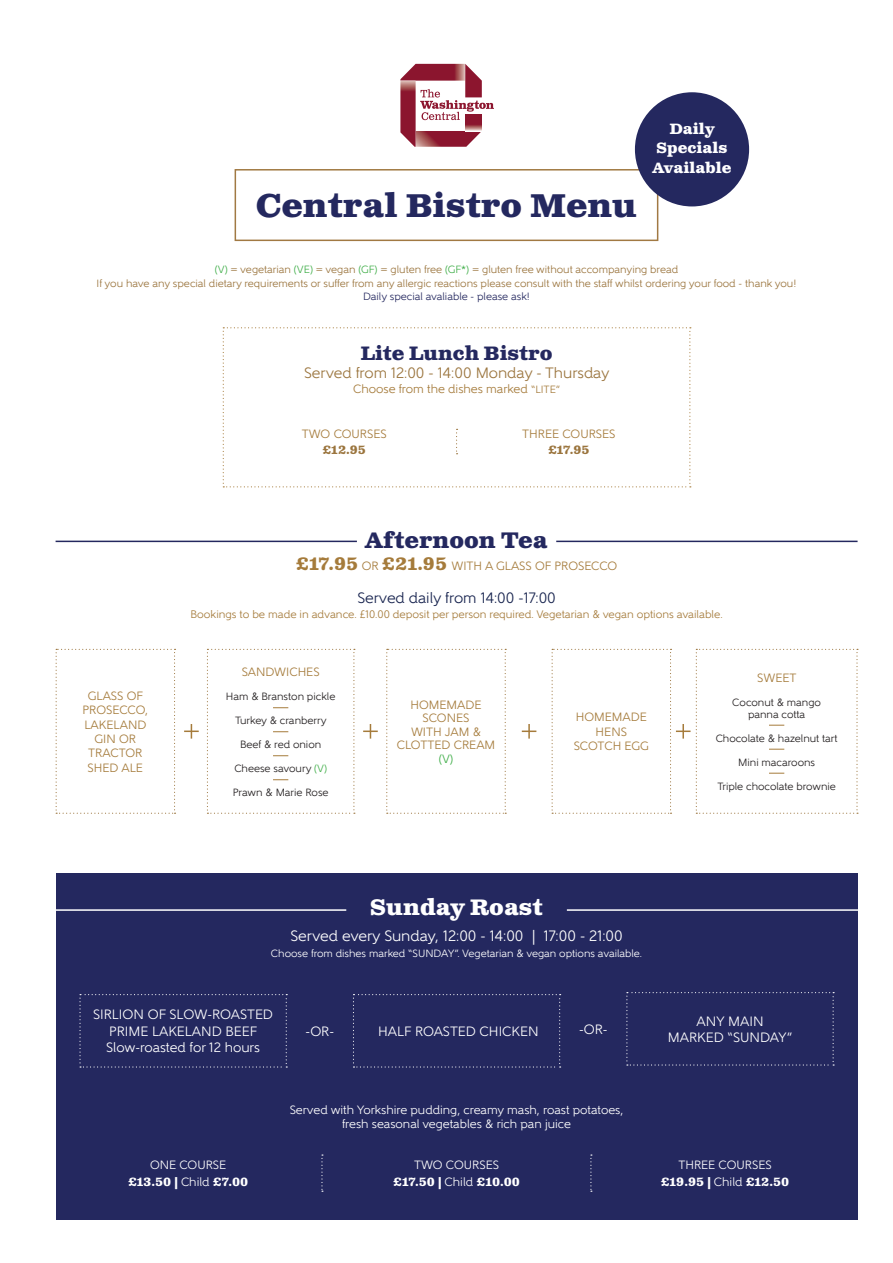
<style>
.page{position:relative;width:893px;height:1263px;background:#fff}
.page>*{position:absolute;margin:0;border:0;box-sizing:border-box;transform-origin:0 0}
.description{font:700 33px "Clarendon Text Pro";color:#24285f}
.t1{font:700 22.5px "Clarendon Text Pro";color:#24285f}
.t2{font:700 22.5px "Clarendon Text Pro";color:#fff}
.t3{font:700 19.5px "Clarendon Text Pro";color:#24285f}
.t4{font:15px "Gentleman 500";color:#fff}
.t5{font:15px "Gentleman 500";color:#9b753e}
.t6{font:15px "Gentleman 500";color:#18244f}
.t7{font:700 15px "Clarendon Text Pro";color:#fff}
.t8{font:13.5px "Gentleman 500";color:#fff}
.description-2{font:12px/14.4px "Gentleman 500";color:#a57b3b;text-align:center}
.t9{font:12px "Gentleman 500";color:#fff}
.t10{font:700 12px "Clarendon Text Pro";color:#fff}
.t11{font:700 12px "Clarendon Text Pro";color:#9b753e}
.t12{font:10.8px "Gentleman 500";color:#a57b3b}
.наме{font:10.5px "Gentleman 500";color:#9b753e}
.description-3{font:10.5px "Gentleman 500";color:#231f20}
.t13{font:10.5px "Gentleman 500";color:#fff}
.наме-2{font:10.5px "Gentleman 500";color:#24285f}
.s1{color:#40ae49}
.s2{font-size:10.5px}
.s3{font-family:"Clarendon Text Pro";font-weight:700;font-size:18px}
.s4{font-family:"Gentleman 500";font-weight:400}
</style>
<div class="page">
<div style="left:235px;top:169px;width:423px;height:72px;background:#fff;border:2px solid #a17943"></div>
<svg style="left:207px;top:649px;width:148px;height:165px"></svg>
<svg style="left:696px;top:649px;width:162px;height:165px"></svg>
<svg style="left:386px;top:649px;width:120px;height:165px"></svg>
<svg style="left:56px;top:649px;width:120px;height:165px"></svg>
<hr style="left:56px;top:541px;width:301px;height:1px;background:#24285f">
<hr style="left:556px;top:541px;width:302px;height:1px;background:#24285f">
<svg style="left:522px;top:724px;width:14px;height:15px"></svg>
<svg style="left:552px;top:649px;width:138px;height:165px"></svg>
<svg style="left:363px;top:724px;width:15px;height:15px"></svg>
<svg style="left:184px;top:724px;width:15px;height:15px"></svg>
<svg style="left:223px;top:327px;width:468px;height:160px"></svg>
<div style="left:56px;top:873px;width:802px;height:346px;background:#24285f"></div>
<svg style="left:321px;top:1154px;width:2px;height:38px"></svg>
<svg style="left:590px;top:1154px;width:2px;height:38px"></svg>
<hr style="left:0;top:909px;width:346px;height:2px;background:#fff">
<hr style="left:567px;top:909px;width:326px;height:2px;background:#fff">
<svg style="left:79px;top:994px;width:208px;height:73px"></svg>
<svg style="left:353px;top:994px;width:208px;height:73px"></svg>
<svg style="left:626px;top:992px;width:208px;height:73px"></svg>
<div style="left:635px;top:92px;width:114px;height:114px;background:#24285f;border-radius:50%"></div>
<img style="left:400px;top:64px;width:20px;height:17px">
<svg style="left:420px;top:64px;width:74px;height:56px"></svg>
<img style="left:416px;top:131px;width:65px;height:16px">
<img style="left:400px;top:81px;width:16px;height:66px">
<img style="left:465px;top:114px;width:17px;height:17px">
<p class="description" style="left:256px;top:186px;width:383px">Central Bistro Menu</p>
<p class="t7" style="left:669px;top:119px;width:47px">Daily</p>
<p class="t7" style="left:657px;top:139px;width:72px">Specials</p>
<p class="t7" style="left:652px;top:158px;width:81px">Available</p>
<p class="наме" style="left:215px;top:264px;width:465px"><span class="s1">(V)</span> = vegetarian <span class="s1">(VE)</span> = vegan <span class="s1">(GF)</span> = gluten free <span class="s1">(GF*)</span> = gluten free without accompanying bread</p>
<p class="наме" style="left:97px;top:277px;width:701px">If you have any special dietary requirements or suffer from any allergic reactions please consult with the staff whilst ordering your food - thank you!</p>
<p class="наме-2" style="left:363px;top:291px;width:168px">Daily special avaliable - please ask!</p>
<p class="t3" style="left:360px;top:342px;width:194px">Lite Lunch Bistro</p>
<p class="t5" style="left:304px;top:364px;width:307px">Served from 12:00 - 14:00 Monday - Thursday</p>
<p class="description-2" style="left:353px;top:382px;width:209px">Choose from the dishes marked <span class="s2">“LITE”</span></p>
<p class="description-2" style="left:522px;top:426px;width:95px">THREE COURSES</p>
<p class="t11" style="left:548px;top:443px;width:43px">£17.95</p>
<p class="description-2" style="left:302px;top:426px;width:86px">TWO COURSES</p>
<p class="t11" style="left:322px;top:443px;width:45px">£12.95</p>
<p class="description-2" style="left:83px;top:688px;width:67px">GLASS OF<br>PROSECCO,<br>LAKELAND<br>GIN OR<br>TRACTOR</p>
<p class="description-2" style="left:88px;top:760px;width:57px">SHED ALE</p>
<p class="t1" style="left:365px;top:526px;width:184px">Afternoon Tea</p>
<p class="description-2" style="left:296px;top:559px;width:323px"><span class="s3">£17.95</span> OR <span class="s3">£21.95</span> WITH A GLASS OF PROSECCO</p>
<p class="t6" style="left:357px;top:589px;width:200px">Served daily from 14:00 -17:00</p>
<p class="t12" style="left:191px;top:608px;width:534px">Bookings to be made in advance. £10.00 deposit per person required. Vegetarian &amp; vegan options available.</p>
<p class="description-2" style="left:242px;top:665px;width:79px">SANDWICHES</p>
<p class="description-3" style="left:226px;top:690px;width:111px">Ham &amp; Branston pickle</p>
<p class="description-3" style="left:235px;top:714px;width:93px">Turkey &amp; cranberry</p>
<p class="description-3" style="left:240px;top:738px;width:83px">Beef &amp; red onion</p>
<p class="description-3" style="left:234px;top:762px;width:94px">Cheese savoury <span class="s1">(V)</span></p>
<p class="description-3" style="left:233px;top:786px;width:97px">Prawn &amp; Marie Rose</p>
<p class="description-2" style="left:410px;top:698px;width:73px;line-height:13.5px">HOMEMADE<br>SCONES</p>
<p class="description-2" style="left:411px;top:724px;width:72px">WITH JAM &amp;</p>
<p class="description-2" style="left:397px;top:738px;width:100px;line-height:13.5px">CLOTTED CREAM <span class="s1">(V)</span></p>
<p class="description-2" style="left:576px;top:710px;width:73px">HOMEMADE</p>
<p class="description-2" style="left:596px;top:724px;width:33px">HENS</p>
<p class="description-2" style="left:574px;top:739px;width:77px">SCOTCH EGG</p>
<p class="t2" style="left:370px;top:894px;width:174px">Sunday Roast</p>
<p class="t4" style="left:290px;top:927px;width:334px">Served every Sunday, 12:00 - 14:00 | 17:00 - 21:00</p>
<p class="t13" style="left:271px;top:947px;width:373px">Choose from dishes marked “SUNDAY”. Vegetarian &amp; vegan options available.</p>
<p class="description-2" style="left:757px;top:670px;width:41px">SWEET</p>
<p class="description-3" style="left:732px;top:696px;width:90px">Coconut &amp; mango</p>
<p class="description-3" style="left:748px;top:708px;width:59px">panna cotta</p>
<p class="description-3" style="left:716px;top:732px;width:123px">Chocolate &amp; hazelnut tart</p>
<p class="description-3" style="left:738px;top:756px;width:78px">Mini macaroons</p>
<p class="description-3" style="left:717px;top:780px;width:120px">Triple chocolate brownie</p>
<p class="t8" style="left:93px;top:1007px;width:181px">SIRLION OF SLOW-ROASTED</p>
<p class="t8" style="left:109px;top:1023px;width:150px">PRIME LAKELAND BEEF</p>
<p class="t8" style="left:106px;top:1040px;width:155px">Slow-roasted for 12 hours</p>
<p class="t8" style="left:306px;top:1023px;width:30px">-OR-</p>
<p class="t8" style="left:378px;top:1023px;width:162px">HALF ROASTED CHICKEN</p>
<p class="t8" style="left:579px;top:1021px;width:30px">-OR-</p>
<p class="t9" style="left:150px;top:1158px;width:78px">ONE COURSE</p>
<p class="t10" style="left:128px;top:1174px;width:122px">£13.50 | <span class="s4">Child</span> £7.00</p>
<p class="t9" style="left:290px;top:1103px;width:335px">Served with Yorkshire pudding, creamy mash, roast potatoes,</p>
<p class="t9" style="left:342px;top:1116px;width:230px">fresh seasonal vegetables &amp; rich pan juice</p>
<p class="t9" style="left:414px;top:1158px;width:86px">TWO COURSES</p>
<p class="t10" style="left:393px;top:1174px;width:128px">£17.50 | <span class="s4">Child</span> £10.00</p>
<p class="t8" style="left:696px;top:1013px;width:69px">ANY MAIN</p>
<p class="t8" style="left:668px;top:1029px;width:126px">MARKED “SUNDAY”</p>
<p class="t9" style="left:678px;top:1158px;width:95px">THREE COURSES</p>
<p class="t10" style="left:661px;top:1174px;width:130px">£19.95 | <span class="s4">Child</span> £12.50</p>
</div>
